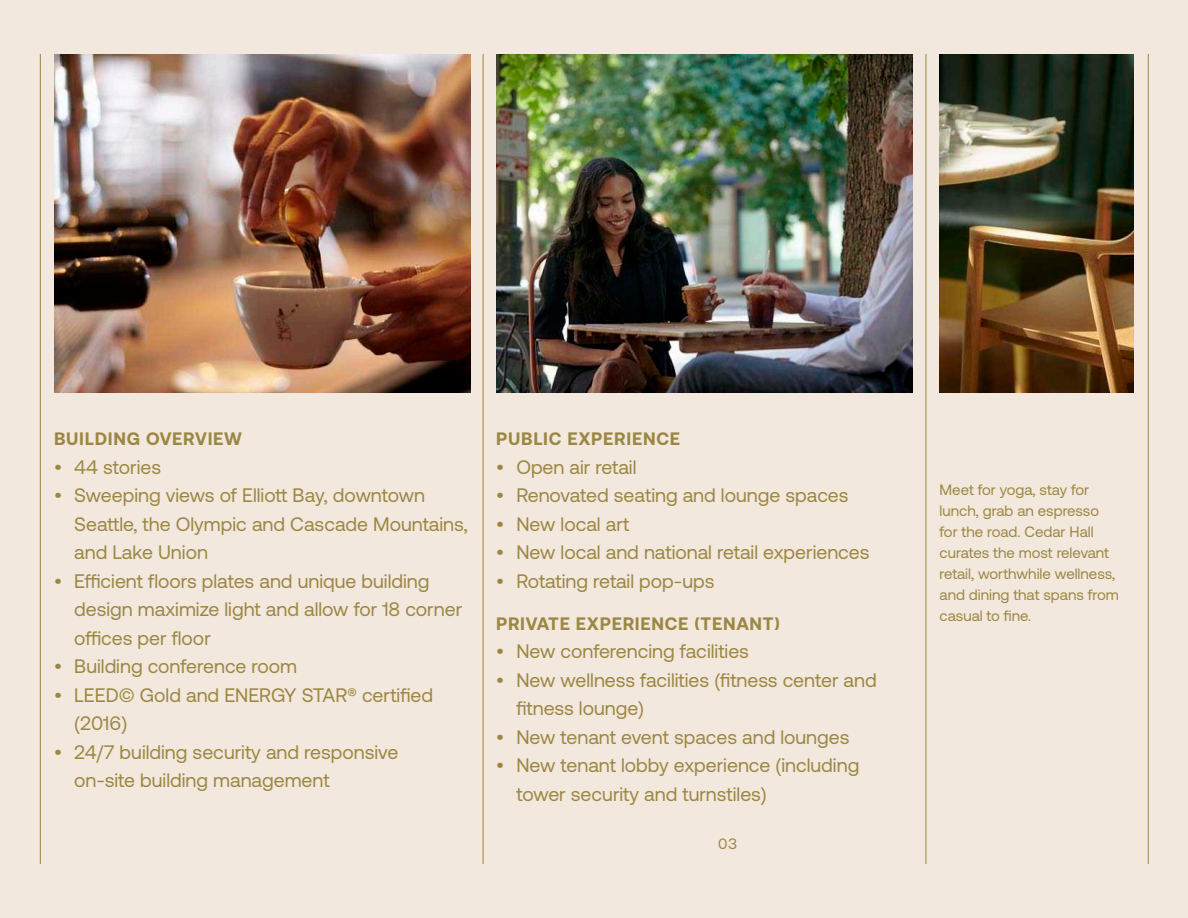
<style>
.page{position:relative;width:1188px;height:918px;background:#f2e8de}
.page>*{position:absolute;margin:0;border:0;box-sizing:border-box;transform-origin:0 0}
.t1{font:19.5px/28.5px "Aeonik";color:#9c8742}
.Header_-_Small{font:700 18px "Aeonik";letter-spacing:.04em;color:#9c8742}
.Body_copy{font:15px/21px "Aeonik";color:#9c8742}
.Page_number{font:15px "Aeonik";color:#9c8742}
</style>
<div class="page">
<hr style="left:40px;top:54px;width:1px;height:810px;background:#9c8742">
<hr style="left:483px;top:54px;width:1px;height:810px;background:#9c8742">
<hr style="left:926px;top:54px;width:1px;height:810px;background:#9c8742">
<hr style="left:1148px;top:54px;width:1px;height:810px;background:#9c8742">
<img style="left:54px;top:54px;width:416px;height:338px">
<img style="left:496px;top:54px;width:417px;height:338px">
<img style="left:940px;top:54px;width:194px;height:338px">
<p class="Header_-_Small" style="left:54px;top:429px;width:190px">BUILDING OVERVIEW</p>
<p class="t1" style="left:54px;top:453px;width:109px">• 44 stories</p>
<p class="t1" style="left:74px;top:481px;width:395px;text-indent:-20px">• Sweeping views of Elliott Bay, downtown<br>Seattle, the Olympic and Cascade Mountains, and Lake Union</p>
<p class="t1" style="left:74px;top:567px;width:389px;text-indent:-20px">• Efficient floors plates and unique building design maximize light and allow for 18 corner offices per floor</p>
<p class="t1" style="left:54px;top:652px;width:245px">• Building conference room</p>
<p class="t1" style="left:74px;top:681px;width:360px;text-indent:-20px">• LEED© Gold and ENERGY STAR® certified (2016)</p>
<p class="t1" style="left:74px;top:738px;width:326px;text-indent:-20px">• 24/7 building security and responsive on-site building management</p>
<p class="Header_-_Small" style="left:496px;top:429px;width:185px">PUBLIC EXPERIENCE</p>
<p class="t1" style="left:496px;top:453px;width:142px">• Open air retail</p>
<p class="t1" style="left:496px;top:481px;width:354px">• Renovated seating and lounge spaces</p>
<p class="t1" style="left:496px;top:510px;width:135px">• New local art</p>
<p class="t1" style="left:496px;top:538px;width:375px">• New local and national retail experiences</p>
<p class="t1" style="left:496px;top:567px;width:220px">• Rotating retail pop-ups</p>
<p class="Header_-_Small" style="left:496px;top:613px;width:285px">PRIVATE EXPERIENCE (TENANT)</p>
<p class="t1" style="left:496px;top:637px;width:254px">• New conferencing facilities</p>
<p class="t1" style="left:516px;top:666px;width:362px;text-indent:-20px">• New wellness facilities (fitness center and fitness lounge)</p>
<p class="t1" style="left:496px;top:723px;width:355px">• New tenant event spaces and lounges</p>
<p class="t1" style="left:516px;top:751px;width:344px;text-indent:-20px">• New tenant lobby experience (including tower security and turnstiles)</p>
<p class="Page_number" style="left:718px;top:835px;width:20px">03</p>
<p class="Body_copy" style="left:940px;top:479px;width:181px">Meet for yoga, stay for lunch, grab an espresso for the road. Cedar Hall curates the most relevant retail, worthwhile wellness, and dining that spans from casual to fine.</p>
</div>
